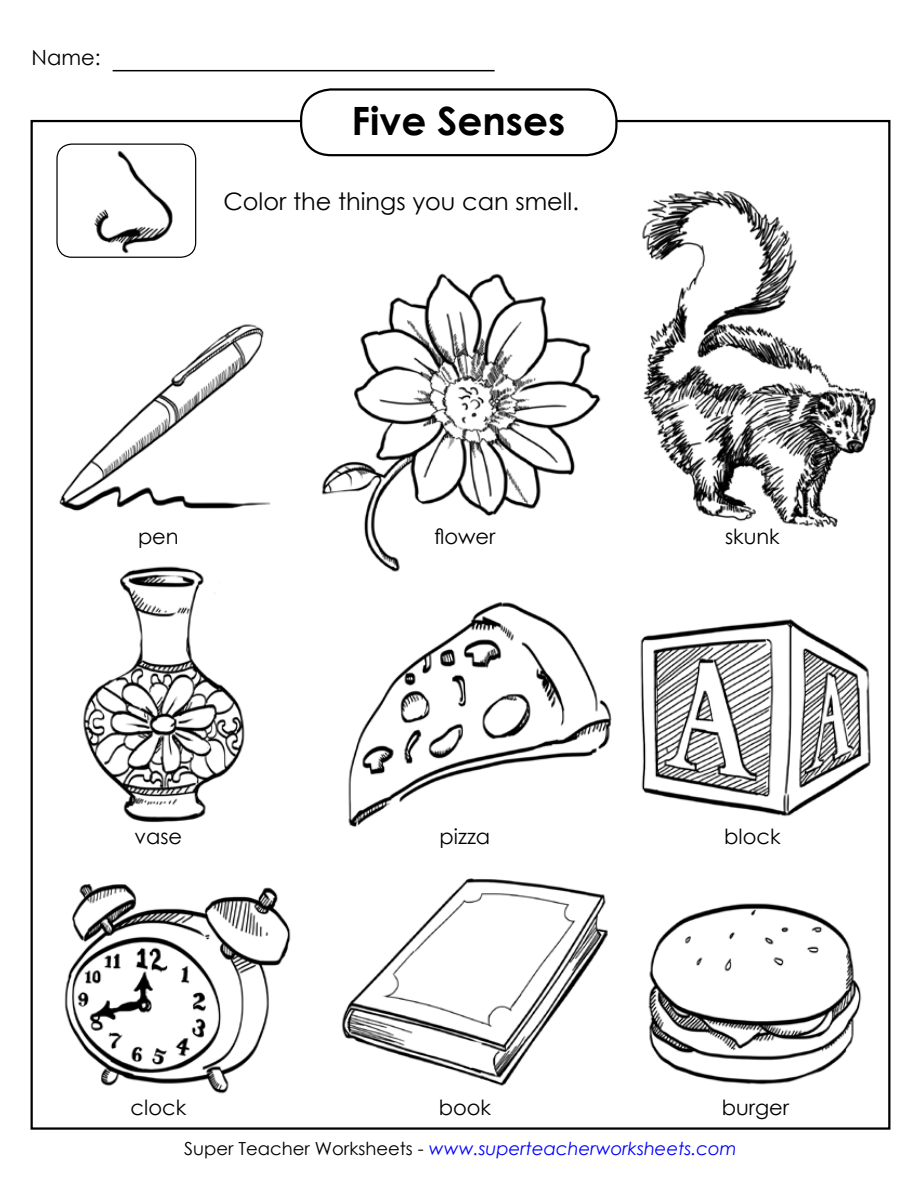
<style>
.page{position:relative;width:918px;height:1188px;background:#fff}
.page>*{position:absolute;margin:0;border:0;box-sizing:border-box;transform-origin:0 0}
.t1{font:700 39px "Century Gothic 2";color:#000}
.t2{font:24px "Century Gothic 2";color:#000}
.t3{font:21px "Century Gothic 2";color:#000}
.t4{font:italic 18px "Century Gothic 2";color:#00f}
.s1{font-style:normal;color:#000}
</style>
<div class="page">
<img style="left:30px;top:545px;width:215px;height:288px">
<img style="left:642px;top:189px;width:249px;height:341px">
<hr style="left:113px;top:70px;width:382px;height:1px;background:#000">
<div style="left:300px;top:88px;width:318px;height:68px;border:2px solid #000;border-radius:30px"></div>
<img style="left:57px;top:146px;width:140px;height:109px">
<div style="left:56px;top:144px;width:140px;height:114px;border:1px solid #000;border-radius:15px"></div>
<img style="left:64px;top:883px;width:227px;height:211px">
<img style="left:341px;top:878px;width:267px;height:208px">
<img style="left:648px;top:903px;width:214px;height:182px">
<img style="left:59px;top:324px;width:212px;height:187px">
<img style="left:348px;top:602px;width:264px;height:226px">
<img style="left:640px;top:619px;width:231px;height:198px">
<img style="left:321px;top:273px;width:280px;height:299px">
<p class="t3" style="left:32px;top:43px;width:71px">Name:</p>
<h1 class="t1" style="left:351px;top:92px;width:215px">Five Senses</h1>
<h2 class="t2" style="left:223px;top:184px;width:357px">Color the things you can smell.</h2>
<p class="t3" style="left:138px;top:522px;width:42px">pen</p>
<p class="t3" style="left:434px;top:522px;width:63px">flower</p>
<p class="t3" style="left:725px;top:522px;width:56px">skunk</p>
<p class="t3" style="left:135px;top:822px;width:49px">vase</p>
<p class="t3" style="left:440px;top:822px;width:52px">pizza</p>
<p class="t3" style="left:724px;top:822px;width:58px">block</p>
<p class="t3" style="left:131px;top:1093px;width:57px">clock</p>
<p class="t3" style="left:439px;top:1093px;width:54px">book</p>
<p class="t3" style="left:722px;top:1093px;width:69px">burger</p>
<p class="t4" style="left:184px;top:1136px;width:554px"><span class="s1">Super Teacher Worksheets -</span> www.superteacherworksheets.com</p>
</div>
